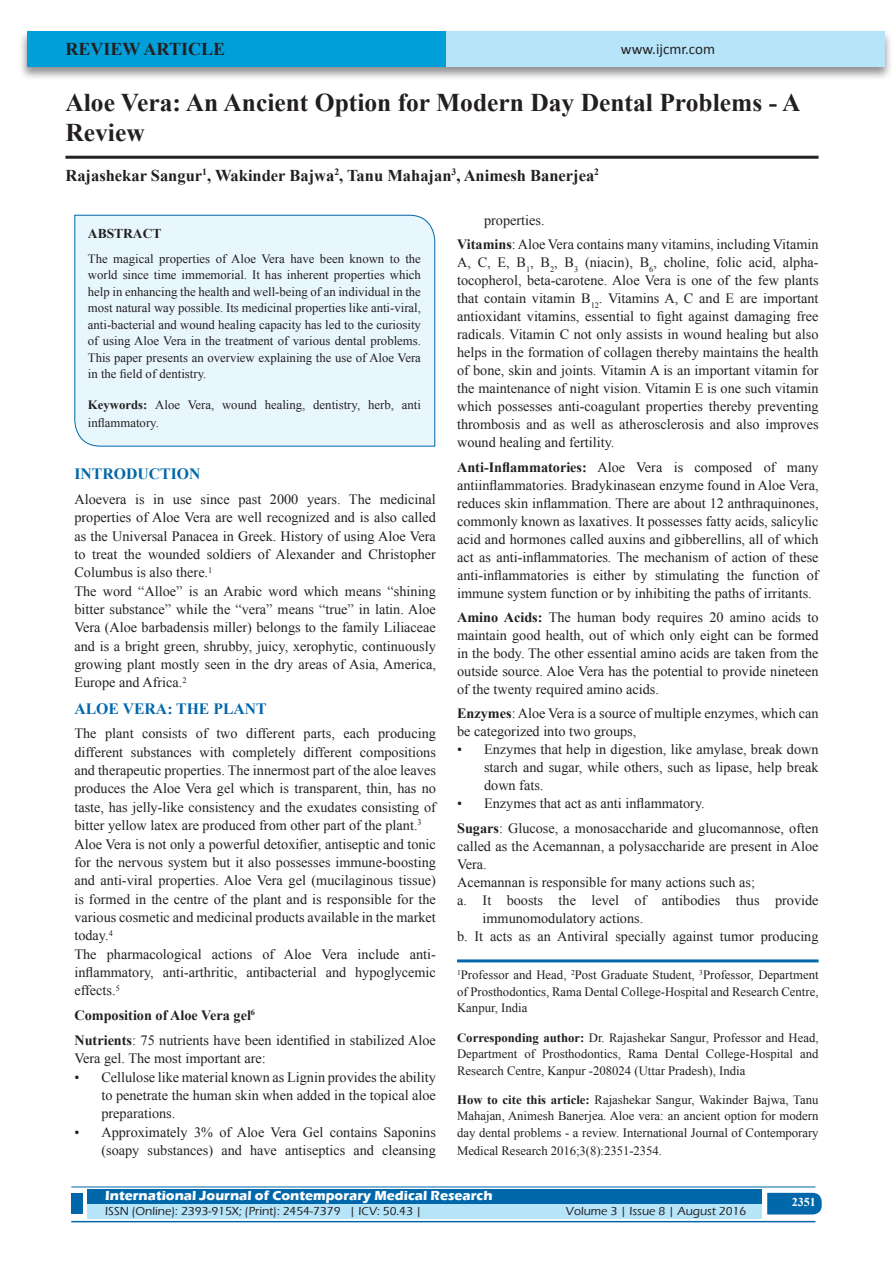
<style>
.page{position:relative;width:893px;height:1263px;background:#fff}
.page>*{position:absolute;margin:0;border:0;box-sizing:border-box;transform-origin:0 0}
.A_Title_New{font:700 25.5px/30px "Times New Roman";color:#231f20}
.AT_new{font:700 18px "Times New Roman";color:#231f20}
.AU-New{font:700 16.5px "Times New Roman";color:#231f20}
.t1{font:700 15.75px "Times New Roman";color:#0067aa}
.t2{font:15px "Calibri";color:#231f20}
.TX_New{font:14.25px/18px "Times New Roman";color:#231f20;text-align:justify}
.t3{font:700 14.25px "Times New Roman";color:#231f20}
.t4{font:700 13.5px "Eras ITC";color:#fff}
.t5{font:700 13.5px "Times New Roman";color:#231f20}
.HTC_new{font:12.75px/16.5px "Times New Roman";color:#231f20;text-align:justify}
.Corresponding{font:12.75px/16.5px "Times New Roman";color:#231f20;text-align:justify}
.Affi_New{font:12.75px/16.5px "Times New Roman";color:#231f20;text-align:justify}
.t6{font:500 12px "Eras ITC";color:#231f20}
.t7{font:700 12px "Times New Roman";color:#fff}
.s1{font-weight:700}
</style>
<div class="page">
<div style="left:19px;top:29px;width:874px;height:52px;background:#231f20;opacity:.5"></div>
<div style="left:27px;top:31px;width:858px;height:35px;background:#b6e4f9"></div>
<div style="left:27px;top:31px;width:419px;height:35px;background:#009fda"></div>
<div style="left:87px;top:1189px;width:674px;height:15px;background:#0067aa"></div>
<div style="left:87px;top:1204px;width:674px;height:15px;background:#b6e4f9"></div>
<svg style="left:767px;top:1193px;width:55px;height:21px"></svg>
<hr style="left:71px;top:1186px;width:744px;height:1px;background:#0067aa">
<hr style="left:71px;top:1221px;width:744px;height:1px;background:#0067aa">
<div style="left:71px;top:1193px;width:12px;height:21px;background:#0067aa"></div>
<hr style="left:65px;top:156px;width:754px;height:3px;background:#231f20">
<div style="left:74px;top:214px;width:361px;height:233px;background:#e8f6fd"></div>
<hr style="left:457px;top:959px;width:362px;height:3px;background:#0067aa">
<p class="AT_new" style="left:65px;top:36px;width:161px">REVIEW ARTICLE</p>
<p class="t2" style="left:621px;top:40px;width:96px">www.ijcmr.com</p>
<p class="A_Title_New" style="left:65px;top:87px;width:736px">Aloe Vera: An Ancient Option for Modern Day Dental Problems - A<br>Review</p>
<p class="AU-New" style="left:65px;top:164px;width:535px">Rajashekar Sangur<sup>1</sup>, Wakinder Bajwa<sup>2</sup>, Tanu Mahajan<sup>3</sup>, Animesh Banerjea<sup>2</sup></p>
<p class="t5" style="left:88px;top:224px;width:75px">ABSTRACT</p>
<p class="HTC_new" style="left:88px;top:250px;width:335px">The magical properties of Aloe Vera have been known to the world since time immemorial. It has inherent properties which help in enhancing the health and well-being of an individual in the most natural way possible. Its medicinal properties like anti-viral, anti-bacterial and wound healing capacity has led to the curiosity of using Aloe Vera in the treatment of various dental problems.<br>This paper presents an overview explaining the use of Aloe Vera in the field of dentistry.</p>
<p class="HTC_new" style="left:88px;top:395px;width:335px;line-height:18px"><span class="s1">Keywords:</span> Aloe Vera, wound healing, dentistry, herb, anti inflammatory.</p>
<h1 class="t1" style="left:74px;top:463px;width:127px">INTRODUCTION</h1>
<p class="TX_New" style="left:74px;top:490px;width:363px">Aloevera is in use since past 2000 years. The medicinal properties of Aloe Vera are well recognized and is also called as the Universal Panacea in Greek. History of using Aloe Vera to treat the wounded soldiers of Alexander and Christopher Columbus is also there.<sup>1</sup></p>
<p class="TX_New" style="left:74px;top:581px;width:363px">The word “Alloe” is an Arabic word which means “shining bitter substance” while the “vera” means “true” in latin. Aloe Vera (Aloe barbadensis miller) belongs to the family Liliaceae and is a bright green, shrubby, juicy, xerophytic, continuously growing plant mostly seen in the dry areas of Asia, America, Europe and Africa.<sup>2</sup></p>
<h1 class="t1" style="left:74px;top:697px;width:194px">ALOE VERA: THE PLANT</h1>
<p class="TX_New" style="left:74px;top:724px;width:363px">The plant consists of two different parts, each producing different substances with completely different compositions and therapeutic properties. The innermost part of the aloe leaves produces the Aloe Vera gel which is transparent, thin, has no taste, has jelly-like consistency and the exudates consisting of bitter yellow latex are produced from other part of the plant.<sup>3</sup></p>
<p class="TX_New" style="left:74px;top:834px;width:363px">Aloe Vera is not only a powerful detoxifier, antiseptic and tonic for the nervous system but it also possesses immune-boosting and anti-viral properties. Aloe Vera gel (mucilaginous tissue) is formed in the centre of the plant and is responsible for the various cosmetic and medicinal products available in the market today.<sup>4</sup></p>
<p class="TX_New" style="left:74px;top:944px;width:363px">The pharmacological actions of Aloe Vera include anti&shy;inflammatory, anti-arthritic, antibacterial and hypoglycemic effects.<sup>5</sup></p>
<h2 class="t3" style="left:74px;top:1005px;width:182px">Composition of Aloe Vera gel<sup>6</sup></h2>
<p class="TX_New" style="left:74px;top:1031px;width:363px"><span class="s1">Nutrients</span>: 75 nutrients have been identified in stabilized Aloe<br>Vera gel. The most important are:</p>
<p class="TX_New" style="left:101px;top:1067px;width:336px;text-indent:-27px">• Cellulose like material known as Lignin provides the ability to penetrate the human skin when added in the topical aloe preparations.</p>
<p class="TX_New" style="left:74px;top:1122px;width:363px;text-align:right">• Approximately 3% of Aloe Vera Gel contains Saponins (soapy substances) and have antiseptics and cleansing</p>
<p class="TX_New" style="left:484px;top:211px;width:62px">properties.</p>
<p class="TX_New" style="left:457px;top:235px;width:363px"><span class="s1">Vitamins</span>: Aloe Vera contains many vitamins, including Vitamin A, C, E, B<sub>1</sub>, B<sub>2</sub>, B<sub>3</sub> (niacin), B<sub>6</sub>, choline, folic acid, alpha&shy;tocopherol, beta-carotene. Aloe Vera is one of the few plants that contain vitamin B<sub>12</sub>. Vitamins A, C and E are important antioxidant vitamins, essential to fight against damaging free radicals. Vitamin C not only assists in wound healing but also helps in the formation of collagen thereby maintains the health of bone, skin and joints. Vitamin A is an important vitamin for the maintenance of night vision. Vitamin E is one such vitamin which possesses anti-coagulant properties thereby preventing thrombosis and as well as atherosclerosis and also improves wound healing and fertility.</p>
<p class="TX_New" style="left:457px;top:457px;width:363px"><span class="s1">Anti-Inflammatories:</span> Aloe Vera is composed of many antiinflammatories. Bradykinasean enzyme found in Aloe Vera, reduces skin inflammation. There are about 12 anthraquinones, commonly known as laxatives. It possesses fatty acids, salicylic acid and hormones called auxins and gibberellins, all of which act as anti-inflammatories. The mechanism of action of these anti-inflammatories is either by stimulating the function of immune system function or by inhibiting the paths of irritants.</p>
<p class="TX_New" style="left:457px;top:608px;width:363px"><span class="s1">Amino Acids:</span> The human body requires 20 amino acids to maintain good health, out of which only eight can be formed in the body. The other essential amino acids are taken from the outside source. Aloe Vera has the potential to provide nineteen of the twenty required amino acids.</p>
<p class="TX_New" style="left:457px;top:704px;width:363px"><span class="s1">Enzymes</span>: Aloe Vera is a source of multiple enzymes, which can be categorized into two groups,</p>
<p class="TX_New" style="left:484px;top:740px;width:336px;text-indent:-27px">• Enzymes that help in digestion, like amylase, break down starch and sugar, while others, such as lipase, help break down fats.</p>
<p class="TX_New" style="left:457px;top:794px;width:249px">• Enzymes that act as anti inflammatory.</p>
<p class="TX_New" style="left:457px;top:819px;width:363px"><span class="s1">Sugars</span>: Glucose, a monosaccharide and glucomannose, often called as the Acemannan, a polysaccharide are present in Aloe Vera.</p>
<p class="TX_New" style="left:457px;top:873px;width:300px">Acemannan is responsible for many actions such as;</p>
<p class="TX_New" style="left:483px;top:891px;width:337px;text-indent:-26px">a. It boosts the level of antibodies thus provide immunomodulatory actions.</p>
<p class="TX_New" style="left:457px;top:927px;width:363px">b. It acts as an Antiviral specially against tumor producing</p>
<p class="Affi_New" style="left:457px;top:967px;width:363px"><sup>1</sup>Professor and Head, <sup>2</sup>Post Graduate Student, <sup>3</sup>Professor, Department of Prosthodontics, Rama Dental College-Hospital and Research Centre, Kanpur, India</p>
<p class="Corresponding" style="left:457px;top:1029px;width:363px"><span class="s1">Corresponding author:</span> Dr. Rajashekar Sangur, Professor and Head, Department of Prosthodontics, Rama Dental College-Hospital and Research Centre, Kanpur -208024 (Uttar Pradesh), India</p>
<p class="HTC_new" style="left:457px;top:1091px;width:363px"><span class="s1">How to cite this article:</span> Rajashekar Sangur, Wakinder Bajwa, Tanu Mahajan, Animesh Banerjea. Aloe vera: an ancient option for modern day dental problems - a review. International Journal of Contemporary</p>
<p class="HTC_new" style="left:457px;top:1142px;width:206px">Medical Research 2016;3(8):2351-2354.</p>
<p class="t4" style="left:105px;top:1188px;width:389px">International Journal of Contemporary Medical Research</p>
<p class="t6" style="left:105px;top:1204px;width:318px">ISSN (Online): 2393-915X; (Print): 2454-7379 | ICV: 50.43 |</p>
<p class="t6" style="left:566px;top:1204px;width:182px">Volume 3 | Issue 8 | August 2016</p>
<h4 class="t7" style="left:792px;top:1194px;width:25px">2351</h4>
</div>
